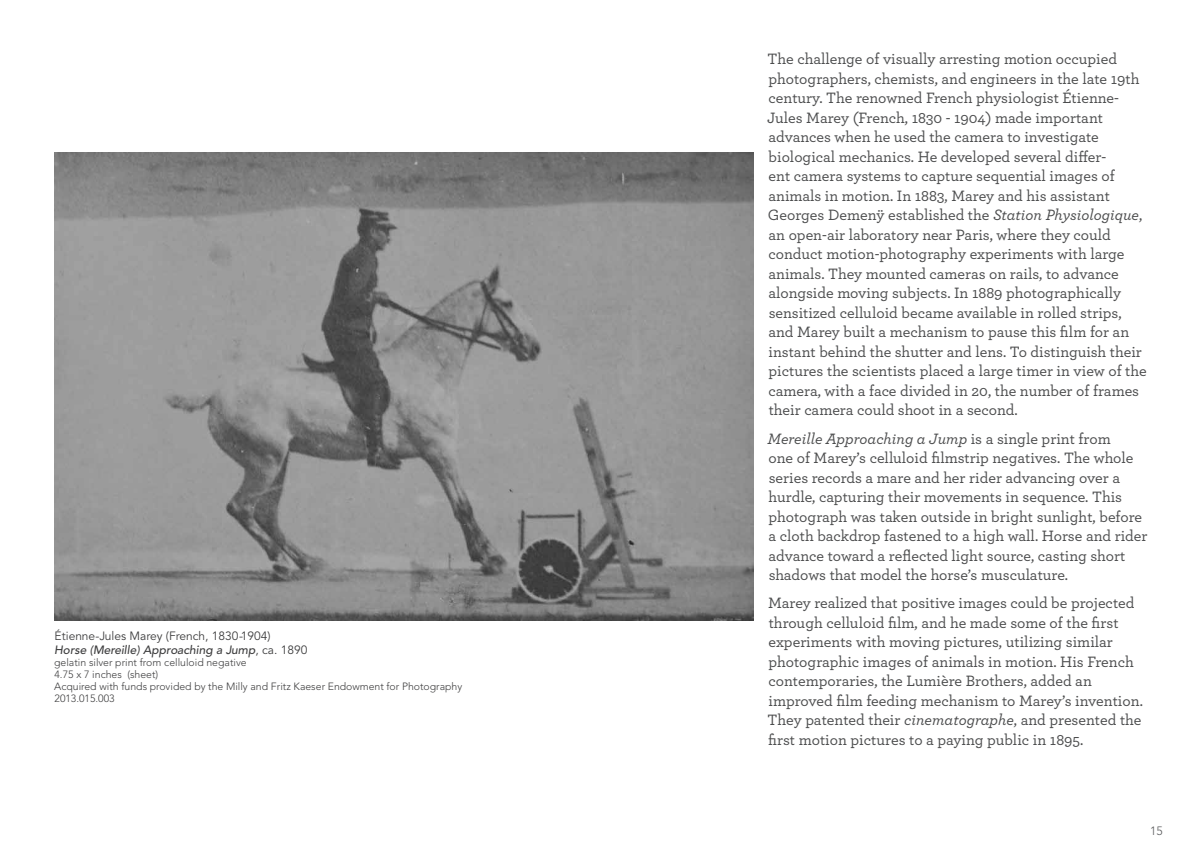
<style>
.page{position:relative;width:1188px;height:864px;background:#fff}
.page>*{position:absolute;margin:0;border:0;box-sizing:border-box;transform-origin:0 0}
.t1{font:500 15.75px/19.5px "Archer";color:#4b4c4d}
.t2{font:12px/13.5px "Avenir";color:#3e3e3f}
.t3{font:300 12px "Avenir";color:#57585a}
.t4{font:300 10.5px/12px "Avenir";color:#3e3e3f}
.s1{font-weight:500;font-style:italic}
.s2{font-style:italic}
</style>
<div class="page">
<img style="left:54px;top:152px;width:700px;height:468px">
<p class="t2" style="left:54px;top:630px;width:255px">Étienne-Jules Marey (French, 1830-1904)<br><span class="s1">Horse (Mereille) Approaching a Jump</span>, ca. 1890</p>
<p class="t4" style="left:54px;top:656px;width:410px">gelatin silver print from celluloid negative<br>4.75 x 7 inches (sheet)<br>Acquired with funds provided by the Milly and Fritz Kaeser Endowment for Photography 2013.015.003</p>
<p class="t1" style="left:767px;top:49px;width:381px">The challenge of visually arresting motion occupied photographers, chemists, and engineers in the late 19th century. The renowned French physiologist Étienne-Jules Marey (French, 1830 - 1904) made important advances when he used the camera to investigate biological mechanics. He developed several differ-<br>ent camera systems to capture sequential images of animals in motion. In 1883, Marey and his assistant Georges Demenÿ established the <span class="s2">Station Physiologique</span>, an open-air laboratory near Paris, where they could conduct motion-photography experiments with large animals. They mounted cameras on rails, to advance alongside moving subjects. In 1889 photographically sensitized celluloid became available in rolled strips, and Marey built a mechanism to pause this film for an instant behind the shutter and lens. To distinguish their pictures the scientists placed a large timer in view of the camera, with a face divided in 20, the number of frames their camera could shoot in a second.</p>
<p class="t1" style="left:767px;top:428px;width:382px"><span class="s2">Mereille Approaching a Jump</span> is a single print from<br>one of Marey’s celluloid filmstrip negatives. The whole series records a mare and her rider advancing over a hurdle, capturing their movements in sequence. This photograph was taken outside in bright sunlight, before a cloth backdrop fastened to a high wall. Horse and rider advance toward a reflected light source, casting short shadows that model the horse’s musculature.</p>
<p class="t1" style="left:768px;top:592px;width:377px">Marey realized that positive images could be projected through celluloid film, and he made some of the first experiments with moving pictures, utilizing similar photographic images of animals in motion. His French contemporaries, the Lumière Brothers, added an improved film feeding mechanism to Marey’s invention.<br>They patented their <span class="s2">cinematographe</span>, and presented the first motion pictures to a paying public in 1895.</p>
<p class="t3" style="left:1150px;top:824px;width:14px">15</p>
</div>
